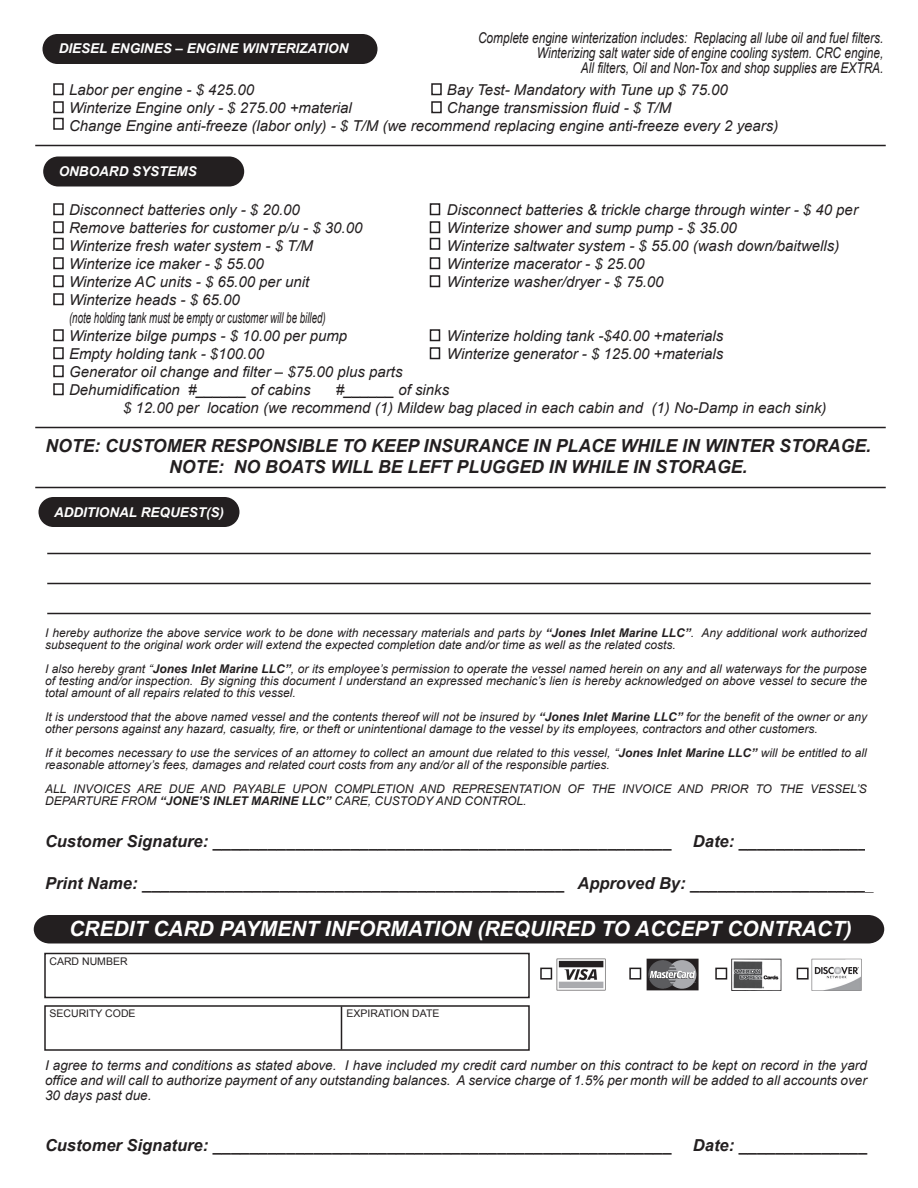
<style>
.page{position:relative;width:918px;height:1188px;background:#fff}
.page>*{position:absolute;margin:0;border:0;box-sizing:border-box;transform-origin:0 0}
.t1{font:italic 700 21px "Arial";color:#fff}
.t2{font:italic 700 18px/21.6px "Arial";color:#231f20;text-align:center}
.t3{font:italic 700 16.5px "Arial";color:#231f20}
.t4{font:italic 15px/18px "Arial";color:#231f20}
.t5{font:italic 14.85px/15px "Arial";color:#231f20;text-align:right;scale:.8 1}
.t6{font:italic 13.5px/15px "Arial";color:#231f20;text-align:justify}
.t7{font:italic 700 13.5px "Arial";color:#fff}
.t8{font:italic 12px/12px "Arial";color:#231f20}
.t9{font:10.5px "Arial";color:#231f20}
.s1{font-weight:700}
</style>
<div class="page">
<div style="left:38px;top:497px;width:201px;height:30px;background:#231f20;border-radius:15px"></div>
<div style="left:34px;top:915px;width:850px;height:29px;background:#231f20"></div>
<img style="left:811px;top:958px;width:51px;height:32px">
<div style="left:797px;top:968px;width:12px;height:12px;border:2px solid #231f20"></div>
<img style="left:731px;top:958px;width:51px;height:32px">
<div style="left:715px;top:968px;width:12px;height:12px;border:2px solid #231f20"></div>
<img style="left:646px;top:958px;width:53px;height:33px">
<div style="left:629px;top:968px;width:12px;height:12px;border:2px solid #231f20"></div>
<img style="left:556px;top:958px;width:50px;height:33px">
<div style="left:540px;top:968px;width:12px;height:12px;border:2px solid #231f20"></div>
<div style="left:44px;top:953px;width:486px;height:45px;border:2px solid #231f20"></div>
<div style="left:44px;top:1005px;width:486px;height:46px;border:2px solid #231f20"></div>
<hr style="left:341px;top:1006px;width:1px;height:44px;background:#231f20">
<div style="left:43px;top:157px;width:201px;height:30px;background:#231f20;border-radius:15px"></div>
<hr style="left:47px;top:583px;width:824px;height:1px;background:#231f20">
<hr style="left:47px;top:613px;width:824px;height:1px;background:#231f20">
<hr style="left:47px;top:553px;width:824px;height:1px;background:#231f20">
<div style="left:43px;top:34px;width:334px;height:30px;background:#231f20;border-radius:15px"></div>
<div style="left:53px;top:83px;width:11px;height:12px;border:2px solid #231f20"></div>
<div style="left:53px;top:101px;width:11px;height:12px;border:2px solid #231f20"></div>
<div style="left:431px;top:83px;width:11px;height:12px;border:2px solid #231f20"></div>
<div style="left:431px;top:101px;width:11px;height:12px;border:2px solid #231f20"></div>
<div style="left:53px;top:118px;width:11px;height:12px;border:2px solid #231f20"></div>
<hr style="left:35px;top:145px;width:851px;height:1px;background:#231f20">
<hr style="left:35px;top:427px;width:851px;height:1px;background:#231f20">
<hr style="left:35px;top:487px;width:851px;height:1px;background:#231f20">
<div style="left:53px;top:203px;width:11px;height:12px;border:2px solid #231f20"></div>
<div style="left:53px;top:221px;width:11px;height:12px;border:2px solid #231f20"></div>
<div style="left:53px;top:238px;width:11px;height:12px;border:2px solid #231f20"></div>
<div style="left:53px;top:257px;width:11px;height:12px;border:2px solid #231f20"></div>
<div style="left:53px;top:275px;width:11px;height:12px;border:2px solid #231f20"></div>
<div style="left:53px;top:293px;width:11px;height:12px;border:2px solid #231f20"></div>
<div style="left:53px;top:329px;width:11px;height:12px;border:2px solid #231f20"></div>
<div style="left:53px;top:347px;width:11px;height:12px;border:2px solid #231f20"></div>
<div style="left:430px;top:203px;width:10px;height:12px;border:2px solid #231f20"></div>
<div style="left:430px;top:221px;width:10px;height:12px;border:2px solid #231f20"></div>
<div style="left:430px;top:238px;width:10px;height:12px;border:2px solid #231f20"></div>
<div style="left:430px;top:257px;width:10px;height:12px;border:2px solid #231f20"></div>
<div style="left:430px;top:275px;width:10px;height:12px;border:2px solid #231f20"></div>
<div style="left:430px;top:329px;width:10px;height:12px;border:2px solid #231f20"></div>
<div style="left:430px;top:347px;width:10px;height:12px;border:2px solid #231f20"></div>
<div style="left:53px;top:365px;width:11px;height:12px;border:2px solid #231f20"></div>
<div style="left:53px;top:383px;width:11px;height:12px;border:2px solid #231f20"></div>
<p class="t5" style="left:478px;top:30px;width:508px">Complete engine winterization includes: Replacing all lube oil and fuel filters.<br>Winterizing salt water side of engine cooling system. CRC engine,<br>All filters, Oil and Non-Tox and shop supplies are EXTRA.</p>
<p class="t7" style="left:59px;top:40px;width:291px">DIESEL ENGINES – ENGINE WINTERIZATION</p>
<p class="t4" style="left:69px;top:81px;width:187px">Labor per engine - $ 425.00</p>
<p class="t4" style="left:447px;top:81px;width:282px">Bay Test- Mandatory with Tune up $ 75.00</p>
<p class="t4" style="left:69px;top:99px;width:284px">Winterize Engine only - $ 275.00 +material</p>
<p class="t4" style="left:69px;top:99px;width:711px;text-indent:378px">Change transmission fluid - $ T/M<br>Change Engine anti-freeze (labor only) - $ T/M (we recommend replacing engine anti-freeze every 2 years)</p>
<p class="t7" style="left:59px;top:163px;width:140px">ONBOARD SYSTEMS</p>
<p class="t4" style="left:69px;top:201px;width:232px">Disconnect batteries only - $ 20.00</p>
<p class="t4" style="left:447px;top:201px;width:412px">Disconnect batteries &amp; trickle charge through winter - $ 40 per</p>
<p class="t4" style="left:69px;top:219px;width:295px">Remove batteries for customer p/u - $ 30.00</p>
<p class="t4" style="left:447px;top:219px;width:291px">Winterize shower and sump pump - $ 35.00</p>
<p class="t4" style="left:69px;top:237px;width:246px">Winterize fresh water system - $ T/M</p>
<p class="t4" style="left:447px;top:237px;width:394px">Winterize saltwater system - $ 55.00 (wash down/baitwells)</p>
<p class="t4" style="left:69px;top:255px;width:196px">Winterize ice maker - $ 55.00</p>
<p class="t4" style="left:447px;top:255px;width:199px">Winterize macerator - $ 25.00</p>
<p class="t4" style="left:69px;top:273px;width:242px">Winterize AC units - $ 65.00 per unit</p>
<p class="t4" style="left:447px;top:273px;width:218px">Winterize washer/dryer - $ 75.00</p>
<p class="t4" style="left:69px;top:291px;width:280px">Winterize heads - $ 65.00<br>(note holding tank must be empty or customer will be billed)<br>Winterize bilge pumps - $ 10.00 per pump</p>
<p class="t4" style="left:447px;top:327px;width:278px">Winterize holding tank -$40.00 +materials</p>
<p class="t4" style="left:69px;top:345px;width:197px">Empty holding tank - $100.00</p>
<p class="t4" style="left:447px;top:345px;width:278px">Winterize generator - $ 125.00 +materials</p>
<p class="t4" style="left:69px;top:363px;width:335px">Generator oil change and filter – $75.00 plus parts<br>Dehumidification #______ of cabins</p>
<p class="t4" style="left:123px;top:381px;width:705px;text-indent:213px">#______ of sinks<br>$ 12.00 per location (we recommend (1) Mildew bag placed in each cabin and (1) No-Damp in each sink)</p>
<h2 class="t2" style="left:45px;top:435px;width:827px">NOTE: CUSTOMER RESPONSIBLE TO KEEP INSURANCE IN PLACE WHILE IN WINTER STORAGE.<br>NOTE: NO BOATS WILL BE LEFT PLUGGED IN WHILE IN STORAGE.</h2>
<p class="t7" style="left:54px;top:503px;width:172px">ADDITIONAL REQUEST(S)</p>
<p class="t8" style="left:45px;top:627px;width:823px">I hereby authorize the above service work to be done with necessary materials and parts by <span class="s1">“Jones Inlet Marine LLC”</span>. Any additional work authorized subsequent to the original work order will extend the expected completion date and/or time as well as the related costs.</p>
<p class="t8" style="left:45px;top:663px;width:824px;text-align:justify">I also hereby grant “<span class="s1">Jones Inlet Marine LLC”</span>, or its employee’s permission to operate the vessel named herein on any and all waterways for the purpose of testing and/or inspection. By signing this document I understand an expressed mechanic’s lien is hereby acknowledged on above vessel to secure the total amount of all repairs related to this vessel.</p>
<p class="t8" style="left:45px;top:711px;width:824px">It is understood that the above named vessel and the contents thereof will not be insured by <span class="s1">“Jones Inlet Marine LLC”</span> for the benefit of the owner or any other persons against any hazard, casualty, fire, or theft or unintentional damage to the vessel by its employees, contractors and other customers.</p>
<p class="t8" style="left:45px;top:747px;width:823px">If it becomes necessary to use the services of an attorney to collect an amount due related to this vessel, “<span class="s1">Jones Inlet Marine LLC”</span> will be entitled to all reasonable attorney’s fees, damages and related court costs from any and/or all of the responsible parties.</p>
<p class="t8" style="left:45px;top:783px;width:823px">ALL INVOICES ARE DUE AND PAYABLE UPON COMPLETION AND REPRESENTATION OF THE INVOICE AND PRIOR TO THE VESSEL’S<br>DEPARTURE FROM <span class="s1">“JONE’S INLET MARINE LLC”</span> CARE, CUSTODY AND CONTROL.</p>
<h3 class="t3" style="left:45px;top:831px;width:628px">Customer Signature: __________________________________________________</h3>
<h3 class="t3" style="left:693px;top:831px;width:176px">Date: ______________</h3>
<h3 class="t3" style="left:45px;top:872px;width:830px">Print Name: ______________________________________________ Approved By: ____________________</h3>
<h1 class="t1" style="left:69px;top:915px;width:784px">CREDIT CARD PAYMENT INFORMATION (REQUIRED TO ACCEPT CONTRACT)</h1>
<p class="t9" style="left:50px;top:954px;width:80px">CARD NUMBER</p>
<p class="t9" style="left:50px;top:1006px;width:88px">SECURITY CODE</p>
<p class="t9" style="left:347px;top:1006px;width:94px">EXPIRATION DATE</p>
<p class="t6" style="left:45px;top:1058px;width:823px">I agree to terms and conditions as stated above. I have included my credit card number on this contract to be kept on record in the yard office and will call to authorize payment of any outstanding balances. A service charge of 1.5% per month will be added to all accounts over 30 days past due.</p>
<h3 class="t3" style="left:45px;top:1135px;width:628px">Customer Signature: __________________________________________________</h3>
<h3 class="t3" style="left:693px;top:1135px;width:176px">Date: ______________</h3>
</div>
